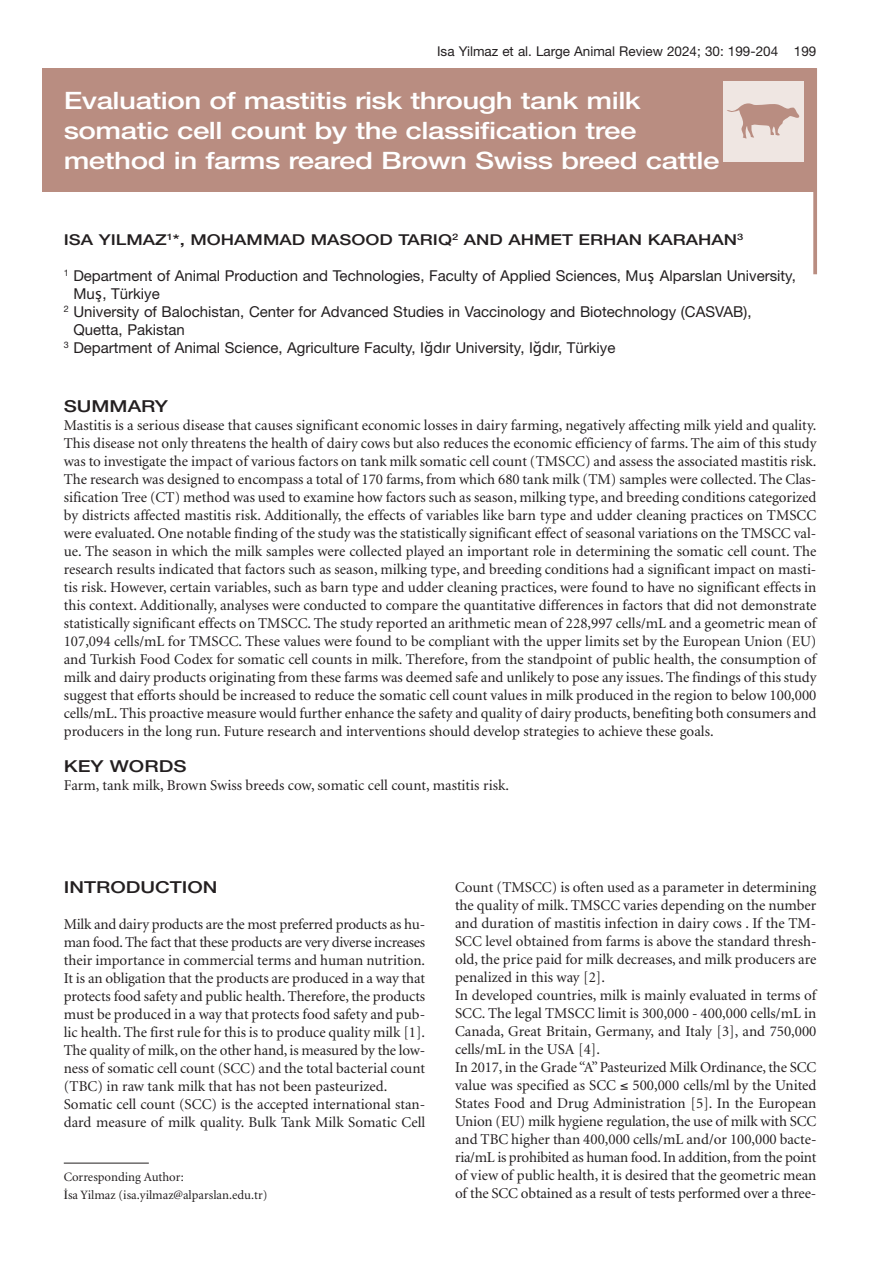
<style>
.page{position:relative;width:893px;height:1263px;background:#fff}
.page>*{position:absolute;margin:0;border:0;box-sizing:border-box;transform-origin:0 0}
.t1{font:51.75px "Animal";color:#b98d81}
.t2{font:500 24px/30px "Helvetica Neue";letter-spacing:-.015em;color:#fff;scale:1.23 1}
.t3{font:500 16.5px "Helvetica Neue";color:#231f20;scale:1.23 1}
.t4{font:15px/18px "Minion";color:#231f20}
.t5{font:15px "Helvetica Neue";color:#231f20}
.t6{font:500 15px "Helvetica Neue";color:#231f20;scale:1.23 1}
.t7{font:13.5px "Helvetica Neue";color:#231f20}
.t8{font:12.75px/18px "Minion";color:#231f20}
.s1{font-family:"Lucida Grande"}
.s2{font-family:"Times"}
</style>
<div class="page">
<svg style="left:813px;top:68px;width:4px;height:206px"></svg>
<hr style="left:64px;top:1163px;width:85px;height:1px;background:#231f20">
<div style="left:43px;top:68px;width:773px;height:123px;background:#b98d81"></div>
<div style="left:723px;top:81px;width:81px;height:81px;background:#efe6e2"></div>
<p class="t7" style="left:437px;top:47px;width:381px">Isa Yilmaz et al. Large Animal Review 2024; 30: 199-204 199</p>
<h2 class="t2" style="left:64px;top:87px;width:535px">Evaluation of mastitis risk through tank milk somatic cell count by the classification tree method in farms reared Brown Swiss breed cattle</h2>
<h1 class="t1" style="left:727px;top:89px;width:75px">N</h1>
<p class="t6" style="left:64px;top:235px;width:554px">ISA YILMAZ<sup>1</sup>*, MOHAMMAD MASOOD TARIQ<sup>2</sup> AND AHMET ERHAN KARAHAN<sup>3</sup></p>
<p class="t5" style="left:64px;top:271px;width:733px"><sup>1</sup> Department of Animal Production and Technologies, Faculty of Applied Sciences, Mu<span class="s1">ş</span> Alparslan University,</p>
<p class="t5" style="left:73px;top:289px;width:88px">Mu<span class="s1">ş</span>, Türkiye</p>
<p class="t5" style="left:64px;top:307px;width:689px"><sup>2</sup> University of Balochistan, Center for Advanced Studies in Vaccinology and Biotechnology (CASVAB),</p>
<p class="t5" style="left:73px;top:325px;width:113px">Quetta, Pakistan</p>
<p class="t5" style="left:64px;top:343px;width:553px"><sup>3</sup> Department of Animal Science, Agriculture Faculty, I<span class="s1">ğ</span>dır University, I<span class="s1">ğ</span>dır, Türkiye</p>
<p class="t3" style="left:64px;top:400px;width:86px">SUMMARY</p>
<p class="t4" style="left:64px;top:417px;width:754px;text-align:justify">Mastitis is a serious disease that causes significant economic losses in dairy farming, negatively affecting milk yield and quality.<br>This disease not only threatens the health of dairy cows but also reduces the economic efficiency of farms. The aim of this study was to investigate the impact of various factors on tank milk somatic cell count (TMSCC) and assess the associated mastitis risk.<br>The research was designed to encompass a total of 170 farms, from which 680 tank milk (TM) samples were collected. The Clas&shy;sification Tree (CT) method was used to examine how factors such as season, milking type, and breeding conditions categorized by districts affected mastitis risk. Additionally, the effects of variables like barn type and udder cleaning practices on TMSCC were evaluated. One notable finding of the study was the statistically significant effect of seasonal variations on the TMSCC val&shy;ue. The season in which the milk samples were collected played an important role in determining the somatic cell count. The research results indicated that factors such as season, milking type, and breeding conditions had a significant impact on masti&shy;tis risk. However, certain variables, such as barn type and udder cleaning practices, were found to have no significant effects in this context. Additionally, analyses were conducted to compare the quantitative differences in factors that did not demonstrate statistically significant effects on TMSCC. The study reported an arithmetic mean of 228,997 cells/mL and a geometric mean of 107,094 cells/mL for TMSCC. These values were found to be compliant with the upper limits set by the European Union (EU) and Turkish Food Codex for somatic cell counts in milk. Therefore, from the standpoint of public health, the consumption of milk and dairy products originating from these farms was deemed safe and unlikely to pose any issues. The findings of this study suggest that efforts should be increased to reduce the somatic cell count values in milk produced in the region to below 100,000 cells/mL. This proactive measure would further enhance the safety and quality of dairy products, benefiting both consumers and producers in the long run. Future research and interventions should develop strategies to achieve these goals.</p>
<p class="t3" style="left:64px;top:760px;width:101px">KEY WORDS</p>
<p class="t4" style="left:64px;top:777px;width:447px">Farm, tank milk, Brown Swiss breeds cow, somatic cell count, mastitis risk.</p>
<p class="t3" style="left:64px;top:881px;width:126px">INTRODUCTION</p>
<p class="t4" style="left:64px;top:916px;width:363px">Milk and dairy products are the most preferred products as hu&shy;man food. The fact that these products are very diverse increases their importance in commercial terms and human nutrition.<br>It is an obligation that the products are produced in a way that protects food safety and public health. Therefore, the products must be produced in a way that protects food safety and pub&shy;lic health. The first rule for this is to produce quality milk [1].<br>The quality of milk, on the other hand, is measured by the low&shy;ness of somatic cell count (SCC) and the total bacterial count (TBC) in raw tank milk that has not been pasteurized.<br>Somatic cell count (SCC) is the accepted international stan&shy;dard measure of milk quality. Bulk Tank Milk Somatic Cell</p>
<p class="t8" style="left:64px;top:1168px;width:205px">Corresponding Author:<br><span class="s2">İ</span>sa Yilmaz (isa.yilmaz@alparslan.edu.tr)</p>
<p class="t4" style="left:455px;top:879px;width:363px">Count (TMSCC) is often used as a parameter in determining the quality of milk. TMSCC varies depending on the number and duration of mastitis infection in dairy cows . If the TM-SCC level obtained from farms is above the standard thresh&shy;old, the price paid for milk decreases, and milk producers are penalized in this way [2].<br>In developed countries, milk is mainly evaluated in terms of SCC. The legal TMSCC limit is 300,000 - 400,000 cells/mL in Canada, Great Britain, Germany, and Italy [3], and 750,000 cells/mL in the USA [4].<br>In 2017, in the Grade “A” Pasteurized Milk Ordinance, the SCC value was specified as SCC ≤ 500,000 cells/ml by the United States Food and Drug Administration [5]. In the European Union (EU) milk hygiene regulation, the use of milk with SCC and TBC higher than 400,000 cells/mL and/or 100,000 bacte&shy;ria/mL is prohibited as human food. In addition, from the point of view of public health, it is desired that the geometric mean of the SCC obtained as a result of tests performed over a three-</p>
</div>
